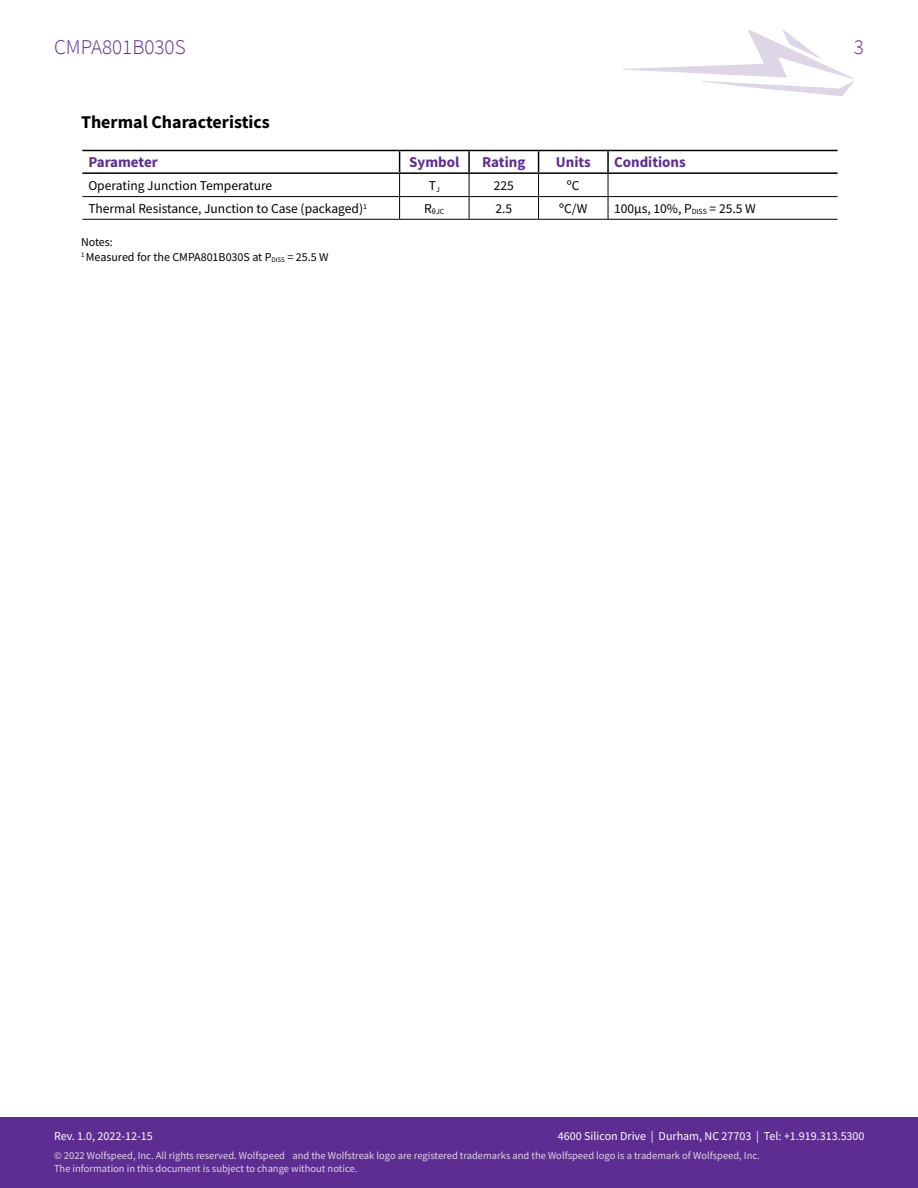
<style>
.page{position:relative;width:918px;height:1188px;background:#fff}
.page>*{position:absolute;margin:0;border:0;box-sizing:border-box;transform-origin:0 0}
.t1{font:300 21px "Source Sans Pro";color:#5e2d91}
.t2{font:700 18px "Source Sans Pro";color:#000}
.t3{font:700 15px "Source Sans Pro";color:#5e2d91}
.t4{font:13.5px "Source Sans Pro";color:#000}
.t5{font:12px "Source Sans Pro";color:#fff}
.t6{font:12px/15px "Source Sans Pro";color:#000}
.t7{font:10.5px/12.6px "Source Sans Pro";color:#fff}
.t8{font:7.8px "Source Sans Pro";color:#000}
</style>
<div class="page">
<svg style="left:622px;top:29px;width:232px;height:67px"></svg>
<div style="left:0;top:1118px;width:918px;height:70px;background:#5e2d91"></div>
<hr style="left:82px;top:150px;width:318px;height:1px;background:#000">
<hr style="left:400px;top:150px;width:69px;height:1px;background:#000">
<hr style="left:469px;top:150px;width:70px;height:1px;background:#000">
<hr style="left:468px;top:151px;width:2px;height:21px;background:#000">
<hr style="left:539px;top:150px;width:69px;height:1px;background:#000">
<hr style="left:608px;top:150px;width:230px;height:1px;background:#000">
<hr style="left:607px;top:151px;width:2px;height:21px;background:#000">
<hr style="left:82px;top:172px;width:318px;height:2px;background:#000">
<hr style="left:400px;top:172px;width:69px;height:2px;background:#000">
<hr style="left:469px;top:172px;width:70px;height:2px;background:#000">
<hr style="left:539px;top:172px;width:69px;height:2px;background:#000">
<hr style="left:608px;top:172px;width:230px;height:2px;background:#000">
<hr style="left:82px;top:196px;width:318px;height:1px;background:#000">
<hr style="left:400px;top:196px;width:69px;height:1px;background:#000">
<svg style="left:399px;top:151px;width:1px;height:68px"></svg>
<hr style="left:469px;top:196px;width:70px;height:1px;background:#000">
<svg style="left:469px;top:174px;width:1px;height:45px"></svg>
<hr style="left:539px;top:196px;width:69px;height:1px;background:#000">
<svg style="left:538px;top:151px;width:1px;height:68px"></svg>
<hr style="left:608px;top:196px;width:230px;height:1px;background:#000">
<svg style="left:608px;top:174px;width:1px;height:45px"></svg>
<hr style="left:82px;top:219px;width:318px;height:1px;background:#000">
<hr style="left:400px;top:219px;width:69px;height:1px;background:#000">
<hr style="left:469px;top:219px;width:70px;height:1px;background:#000">
<hr style="left:539px;top:219px;width:69px;height:1px;background:#000">
<hr style="left:608px;top:219px;width:230px;height:1px;background:#000">
<h1 class="t1" style="left:54px;top:34px;width:133px">CMPA801B030S</h1>
<h1 class="t1" style="left:854px;top:34px;width:12px">3</h1>
<h2 class="t2" style="left:81px;top:110px;width:190px">Thermal Characteristics</h2>
<h3 class="t3" style="left:88px;top:152px;width:71px">Parameter</h3>
<h3 class="t3" style="left:409px;top:152px;width:52px">Symbol</h3>
<h3 class="t3" style="left:482px;top:152px;width:45px">Rating</h3>
<h3 class="t3" style="left:556px;top:152px;width:36px">Units</h3>
<h3 class="t3" style="left:614px;top:152px;width:73px">Conditions</h3>
<p class="t4" style="left:88px;top:177px;width:185px">Operating Junction Temperature</p>
<p class="t4" style="left:429px;top:177px;width:13px">T<sub>J</sub></p>
<p class="t4" style="left:494px;top:177px;width:22px">225</p>
<p class="t4" style="left:567px;top:177px;width:14px">ºC</p>
<p class="t4" style="left:88px;top:200px;width:280px">Thermal Resistance, Junction to Case (packaged)<sup>1</sup></p>
<p class="t8" style="left:424px;top:207px;width:22px"><sup>R</sup>θJC</p>
<p class="t4" style="left:495px;top:200px;width:18px">2.5</p>
<p class="t4" style="left:559px;top:200px;width:29px">ºC/W</p>
<p class="t4" style="left:614px;top:200px;width:143px">100μs, 10%, P<sub>DISS</sub> = 25.5 W</p>
<p class="t6" style="left:81px;top:234px;width:249px">Notes:<br><sup>1</sup> Measured for the CMPA801B030S at P<sub>DISS</sub> = 25.5 W</p>
<p class="t5" style="left:558px;top:1129px;width:308px">4600 Silicon Drive | Durham, NC 27703 | Tel: +1.919.313.5300</p>
<p class="t5" style="left:54px;top:1129px;width:100px">Rev. 1.0, 2022-12-15</p>
<p class="t7" style="left:54px;top:1149px;width:707px">© 2022 Wolfspeed, Inc. All rights reserved. Wolfspeed and the Wolfstreak logo are registered trademarks and the Wolfspeed logo is a trademark of Wolfspeed, Inc.<br>The information in this document is subject to change without notice.</p>
</div>
